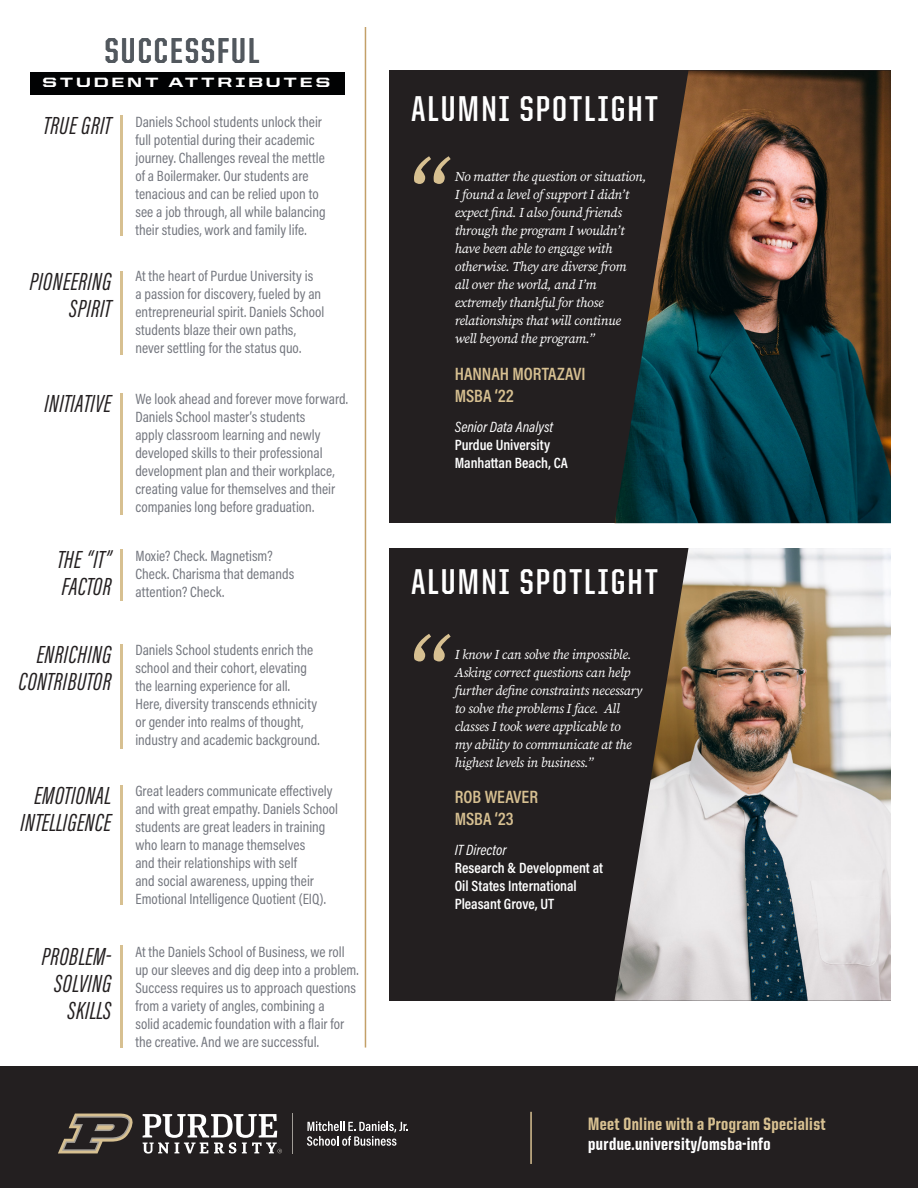
<style>
.page{position:relative;width:918px;height:1188px;background:#fff}
.page>*{position:absolute;margin:0;border:0;box-sizing:border-box;transform-origin:0 0}
.t1{font:italic 97.5px "Source Serif Variable";color:#d7c091}
.t2{font:700 36px "United Sans Cond";letter-spacing:.06em;color:#fff}
.t3{font:700 36px "United Sans Cond";letter-spacing:.06em;color:#52585e}
.t4{font:italic 25.5px/27px "Acumin Pro Extra Cond";letter-spacing:.02em;color:#231f20;text-align:right}
.t5{font:800 18px/20.4px "United Sans Cond";letter-spacing:.02em;color:#d7c091}
.t6{font:600 18px/21.6px "Acumin Pro Cond";color:#d7c091}
.t7{font:15px/18px "Acumin Pro Cond";letter-spacing:.005em;color:#73767e}
.t8{font:600 15px/18px "Acumin Pro Cond";color:#fff}
.t9{font:italic 15px "Acumin Pro Cond";color:#fff}
.t10{font:italic 13.5px/18px "Source Serif Pro";letter-spacing:-.02em;color:#fff}
.t11{font:800 13.5px "United Sans Ext";letter-spacing:.175em;color:#fff}
.s1{color:#fff}
</style>
<div class="page">
<div style="left:390px;top:70px;width:501px;height:453px;background:#231f20"></div>
<div style="left:390px;top:548px;width:501px;height:453px;background:#231f20"></div>
<div style="left:0;top:1066px;width:918px;height:122px;background:#231f20"></div>
<svg style="left:307px;top:1121px;width:101px;height:25px"></svg>
<hr style="left:292px;top:1114px;width:1px;height:40px;background:#a19d97">
<svg style="left:58px;top:1114px;width:75px;height:39px"></svg>
<svg style="left:143px;top:1114px;width:139px;height:40px"></svg>
<hr style="left:530px;top:1112px;width:2px;height:52px;background:#d7c091">
<hr style="left:365px;top:27px;width:1px;height:1021px;background:#c3a068">
<img style="left:615px;top:70px;width:276px;height:453px">
<img style="left:615px;top:548px;width:276px;height:453px">
<div style="left:30px;top:72px;width:315px;height:22px;background:#010203"></div>
<hr style="left:120px;top:116px;width:3px;height:120px;background:#d7c091">
<hr style="left:120px;top:271px;width:3px;height:84px;background:#d7c091">
<hr style="left:120px;top:785px;width:3px;height:120px;background:#d7c091">
<hr style="left:120px;top:945px;width:3px;height:103px;background:#d7c091">
<hr style="left:120px;top:393px;width:3px;height:122px;background:#d7c091">
<hr style="left:120px;top:550px;width:3px;height:51px;background:#d7c091">
<hr style="left:120px;top:644px;width:3px;height:105px;background:#d7c091">
<h2 class="t3" style="left:105px;top:32px;width:156px">SUCCESSFUL</h2>
<h2 class="t11" style="left:42px;top:74px;width:290px">STUDENT ATTRIBUTES</h2>
<p class="t7" style="left:135px;top:112px;width:192px">Daniels School students unlock their full potential during their academic journey. Challenges reveal the mettle of a Boilermaker. Our students are tenacious and can be relied upon to see a job through, all while balancing their studies, work and family life.</p>
<h3 class="t4" style="left:44px;top:112px;width:69px">TRUE GRIT</h3>
<h3 class="t4" style="left:30px;top:268px;width:83px">PIONEERING<br>SPIRIT</h3>
<p class="t7" style="left:135px;top:267px;width:191px">At the heart of Purdue University is<br>a passion for discovery, fueled by an entrepreneurial spirit. Daniels School students blaze their own paths, never settling for the status quo.</p>
<h3 class="t4" style="left:45px;top:390px;width:68px">INITIATIVE</h3>
<p class="t7" style="left:135px;top:390px;width:214px">We look ahead and forever move forward.<br>Daniels School master’s students<br>apply classroom learning and newly developed skills to their professional development plan and their workplace, creating value for themselves and their companies long before graduation.</p>
<h3 class="t4" style="left:57px;top:546px;width:56px;text-align:left">THE “IT”<br>FACTOR</h3>
<p class="t7" style="left:135px;top:546px;width:160px">Moxie? Check. Magnetism?<br>Check. Charisma that demands attention? Check.</p>
<h3 class="t4" style="left:19px;top:641px;width:94px">ENRICHING<br>CONTRIBUTOR</h3>
<p class="t7" style="left:135px;top:641px;width:186px">Daniels School students enrich the school and their cohort, elevating the learning experience for all.<br>Here, diversity transcends ethnicity or gender into realms of thought, industry and academic background.</p>
<h3 class="t4" style="left:21px;top:782px;width:92px;text-align:center">EMOTIONAL<br>INTELLIGENCE</h3>
<h3 class="t4" style="left:42px;top:943px;width:71px">PROBLEM-<br>SOLVING<br>SKILLS</h3>
<p class="t7" style="left:135px;top:782px;width:204px">Great leaders communicate effectively and with great empathy. Daniels School students are great leaders in training who learn to manage themselves<br>and their relationships with self<br>and social awareness, upping their Emotional Intelligence Quotient (EIQ).</p>
<p class="t7" style="left:135px;top:943px;width:225px">At the Daniels School of Business, we roll up our sleeves and dig deep into a problem.<br>Success requires us to approach questions from a variety of angles, combining a<br>solid academic foundation with a flair for the creative. And we are successful.</p>
<p class="t2" style="left:411px;top:90px;width:248px">ALUMNI SPOTLIGHT</p>
<p class="t1" style="left:399px;top:132px;width:48px">“</p>
<p class="t10" style="left:455px;top:168px;width:193px">No matter the question or situation,<br>I found a level of support I didn’t expect find. I also found friends through the program I wouldn’t have been able to engage with otherwise. They are diverse from<br>all over the world, and I’m extremely thankful for those relationships that will continue<br>well beyond the program.”</p>
<p class="t6" style="left:455px;top:363px;width:132px">HANNAH MORTAZAVI<br>MSBA ‘22</p>
<p class="t9" style="left:455px;top:417px;width:100px">Senior Data Analyst</p>
<p class="t8" style="left:455px;top:435px;width:97px">Purdue University</p>
<p class="t8" style="left:455px;top:453px;width:115px">Manhattan Beach, CA</p>
<h2 class="t2" style="left:411px;top:564px;width:248px">ALUMNI SPOTLIGHT</h2>
<p class="t1" style="left:399px;top:609px;width:48px">“</p>
<p class="t10" style="left:455px;top:645px;width:189px">I know I can solve the impossible.<br>Asking correct questions can help further define constraints necessary to solve the problems I face. All classes I took were applicable to<br>my ability to communicate at the highest levels in business.”</p>
<p class="t6" style="left:455px;top:786px;width:85px">ROB WEAVER<br>MSBA ‘23</p>
<p class="t9" style="left:455px;top:840px;width:53px">IT Director</p>
<p class="t8" style="left:455px;top:859px;width:150px">Research &amp; Development at<br>Oil States International</p>
<p class="t8" style="left:455px;top:895px;width:101px">Pleasant Grove, UT</p>
<p class="t5" style="left:588px;top:1113px;width:239px">Meet Online with a Program Specialist <span class="s1">purdue.university/omsba-info</span></p>
</div>
